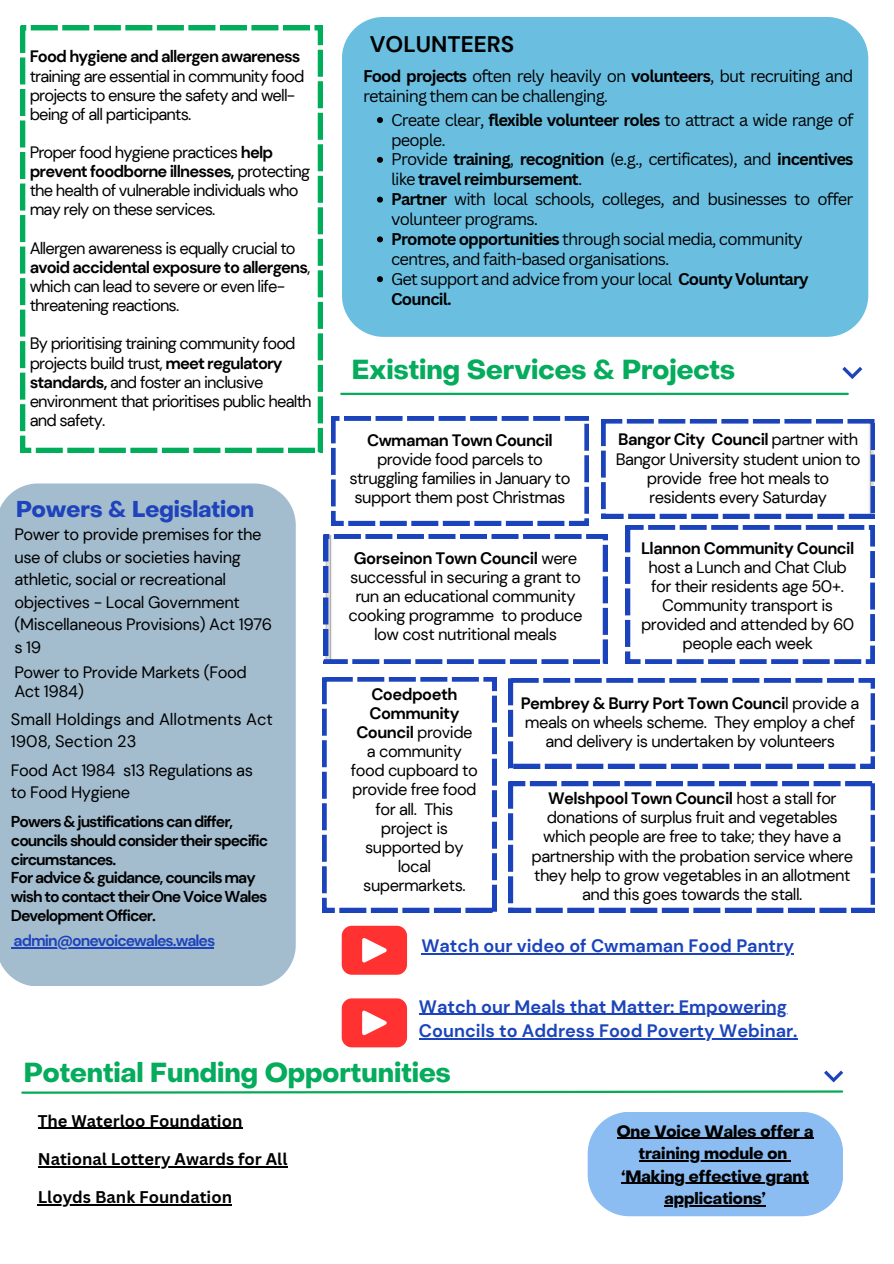
<style>
.page{position:relative;width:894px;height:1264px;background:#fff}
.page>*{position:absolute;margin:0;border:0;box-sizing:border-box;transform-origin:0 0}
.t1{font:700 27px "Object Sans";color:#04ac5c}
.t2{font:700 22.5px "Object Sans";color:#1e43ba}
.t3{font:700 22.5px "DM Sans";color:#000}
.t4{font:700 18px "DM Sans";color:#1b44bc}
.t5{font:16.65px/19.2px "DM Sans";letter-spacing:-.03em;color:#000;text-align:center}
.t6{font:16.5px/19.2px "DM Sans";letter-spacing:-.03em;color:#000;text-align:center}
.t7{font:16.5px/19.2px "DM Sans";letter-spacing:-.05em;color:#000}
.t8{font:16.5px/20px "Canva Sans";letter-spacing:-.05em;color:#000}
.t9{font:700 16.5px/20px "Canva Sans";letter-spacing:-.05em;color:#000}
.t10{font:700 16.5px "Canva Sans";color:#000}
.t11{font:16.5px/22.5px "DM Sans";color:#000}
.t12{font:700 16.2px "Object Sans";color:#000}
.t13{font:700 15.75px/18.8px "DM Sans";letter-spacing:-.06em;color:#000}
.t14{font:700 15.75px "DM Sans";letter-spacing:-.06em;color:#1e43ba}
.s1{font-weight:700}
.s2{font-weight:400}
</style>
<div class="page">
<div style="left:587px;top:1111px;width:256px;height:105px;background:#8bbcf2;border-radius:42px"></div>
<hr style="left:616px;top:1137px;width:197px;height:1px;background:#000">
<hr style="left:638px;top:1160px;width:149px;height:1px;background:#000">
<hr style="left:621px;top:1182px;width:187px;height:1px;background:#000">
<hr style="left:664px;top:1205px;width:101px;height:1px;background:#000">
<svg style="left:601px;top:419px;width:273px;height:99px"></svg>
<svg style="left:508px;top:678px;width:366px;height:90px"></svg>
<svg style="left:324px;top:534px;width:283px;height:129px"></svg>
<svg style="left:625px;top:525px;width:249px;height:138px"></svg>
<svg style="left:508px;top:781px;width:366px;height:131px"></svg>
<svg style="left:322px;top:677px;width:174px;height:235px"></svg>
<svg style="left:824px;top:1070px;width:18px;height:12px"></svg>
<svg style="left:21px;top:1090px;width:823px;height:4px"></svg>
<div style="left:0;top:483px;width:296px;height:503px;background:#a3bdcf"></div>
<hr style="left:14px;top:946px;width:200px;height:2px;background:#1e43ba">
<hr style="left:38px;top:1127px;width:204px;height:1px;background:#000">
<hr style="left:38px;top:1166px;width:249px;height:1px;background:#000">
<hr style="left:38px;top:1204px;width:194px;height:1px;background:#000">
<svg style="left:331px;top:416px;width:257px;height:109px"></svg>
<hr style="left:341px;top:393px;width:506px;height:2px;background:#04ac5c">
<svg style="left:842px;top:367px;width:20px;height:12px"></svg>
<svg style="left:341px;top:998px;width:66px;height:49px;background:#ff5050"></svg>
<hr style="left:419px;top:1013px;width:367px;height:1px;background:#1b44bc">
<hr style="left:419px;top:1038px;width:378px;height:1px;background:#1b44bc">
<svg style="left:341px;top:925px;width:66px;height:49px;background:#ff5252"></svg>
<hr style="left:421px;top:953px;width:372px;height:1px;background:#1b44bc">
<svg style="left:21px;top:26px;width:301px;height:426px"></svg>
<div style="left:342px;top:17px;width:526px;height:320px;background:#6abfe1"></div>
<svg style="left:377px;top:117px;width:6px;height:6px"></svg>
<svg style="left:377px;top:157px;width:6px;height:6px"></svg>
<svg style="left:377px;top:197px;width:6px;height:6px"></svg>
<svg style="left:377px;top:236px;width:6px;height:6px"></svg>
<svg style="left:377px;top:276px;width:6px;height:6px"></svg>
<p class="t7" style="left:30px;top:47px;width:276px"><span class="s1">Food hygiene and allergen awareness </span>training are essential in community food projects to ensure the safety and well&shy;being of all participants.</p>
<h5 class="t7" style="left:30px;top:143px;width:282px">Proper food hygiene practices <span class="s1">help prevent foodborne illnesses,</span> protecting the health of vulnerable individuals who may rely on these services.</h5>
<p class="t7" style="left:30px;top:238px;width:282px">Allergen awareness is equally crucial to <span class="s1">avoid accidental exposure to allergens</span>, which can lead to severe or even life&shy;threatening reactions.</p>
<h5 class="t7" style="left:30px;top:334px;width:283px">By prioritising training community food projects build trust, <span class="s1">meet regulatory standards,</span> and foster an inclusive environment that prioritises public health and safety.</h5>
<h5 class="t2" style="left:16px;top:500px;width:239px">Powers &amp; Legislation</h5>
<p class="t6" style="left:14px;top:523px;width:259px;line-height:22.5px;text-align:left">Power to provide premises for the use of clubs or societies having athletic, social or recreational objectives - Local Government (Miscellaneous Provisions) Act 1976 s 19</p>
<p class="t6" style="left:14px;top:662px;width:234px;text-align:left">Power to Provide Markets (Food<br>Act 1984)</p>
<p class="t11" style="left:11px;top:707px;width:263px">Small Holdings and Allotments Act<br>1908, Section 23</p>
<p class="t6" style="left:11px;top:759px;width:243px;line-height:22.5px;text-align:left">Food Act 1984 s13 Regulations as to Food Hygiene</p>
<p class="t13" style="left:11px;top:812px;width:259px">Powers &amp; justifications can differ, councils should consider their specific circumstances.</p>
<p class="t13" style="left:11px;top:868px;width:258px">For advice &amp; guidance, councils may wish to contact their One Voice Wales<br>Development Officer.</p>
<h2 class="t14" style="left:14px;top:930px;width:203px">admin@onevoicewales.wales</h2>
<h4 class="t3" style="left:370px;top:29px;width:146px">VOLUNTEERS</h4>
<h5 class="t8" style="left:363px;top:65px;width:491px"><span class="s1">Food projects</span> often rely heavily on <span class="s1">volunteers</span>, but recruiting and retaining them can be challenging.</h5>
<p class="t8" style="left:391px;top:109px;width:463px">Create clear, <span class="s1">flexible volunteer roles</span> to attract a wide range of people.</p>
<h5 class="t9" style="left:391px;top:149px;width:463px"><span class="s2">Provide</span> training<span class="s2">,</span> recognition <span class="s2">(e.g., certificates), and</span> incentives <span class="s2">like</span> travel reimbursement<span class="s2">.</span></h5>
<p class="t8" style="left:391px;top:189px;width:463px"><span class="s1">Partner</span> with local schools, colleges, and businesses to offer volunteer programs.</p>
<h5 class="t8" style="left:391px;top:229px;width:413px"><span class="s1">Promote opportunities</span> through social media, community centres, and faith-based organisations.</h5>
<p class="t8" style="left:391px;top:268px;width:419px">Get support and advice from your local <span class="s1">County Voluntary<br>Council.</span></p>
<h5 class="t1" style="left:351px;top:359px;width:384px">Existing Services &amp; Projects</h5>
<p class="t6" style="left:349px;top:430px;width:222px"><span class="s1">Cwmaman Town Council </span>provide food parcels to struggling families in January to support them post Christmas</p>
<p class="t6" style="left:615px;top:430px;width:246px"><span class="s1">Bangor City Council</span> partner with<br>Bangor University student union to provide free hot meals to residents every Saturday</p>
<h3 class="t5" style="left:348px;top:548px;width:235px"><span class="s1">Gorseinon Town Council</span> were successful in securing a grant to run an educational community cooking programme to produce low cost nutritional meals</h3>
<h5 class="t6" style="left:641px;top:538px;width:215px"><span class="s1">Llannon Community Council </span>host a Lunch and Chat Club for their residents age 50+.<br>Community transport is provided and attended by 60 people each week</h5>
<h5 class="t6" style="left:351px;top:684px;width:128px"><span class="s1">Coedpoeth<br>Community<br>Council</span> provide a community food cupboard to provide free food for all. This project is supported by local supermarkets.</h5>
<h5 class="t6" style="left:520px;top:694px;width:340px"><span class="s1">Pembrey &amp; Burry Port Town Counci</span>l provide a meals on wheels scheme. They employ a chef and delivery is undertaken by volunteers</h5>
<p class="t6" style="left:531px;top:789px;width:323px"><span class="s1">Welshpool Town Council</span> host a stall for donations of surplus fruit and vegetables which people are free to take; they have a partnership with the probation service where they help to grow vegetables in an allotment and this goes towards the stall.</p>
<p class="t4" style="left:421px;top:934px;width:374px">Watch our video of Cwmaman Food Pantry</p>
<p class="t4" style="left:419px;top:994px;width:369px">Watch our Meals that Matter: Empowering</p>
<h5 class="t4" style="left:419px;top:1019px;width:380px">Councils to Address Food Poverty Webinar.</h5>
<h5 class="t1" style="left:24px;top:1061px;width:428px">Potential Funding Opportunities</h5>
<p class="t10" style="left:38px;top:1109px;width:206px">The Waterloo Foundation</p>
<h1 class="t10" style="left:38px;top:1147px;width:251px">National Lottery Awards for All</h1>
<p class="t10" style="left:38px;top:1185px;width:196px">Lloyds Bank Foundation</p>
<p class="t12" style="left:616px;top:1124px;width:198px">One Voice Wales offer a</p>
<h5 class="t12" style="left:638px;top:1147px;width:150px">training module on</h5>
<h5 class="t12" style="left:621px;top:1169px;width:188px">‘Making effective grant</h5>
<h5 class="t12" style="left:664px;top:1192px;width:103px">applications’</h5>
</div>
